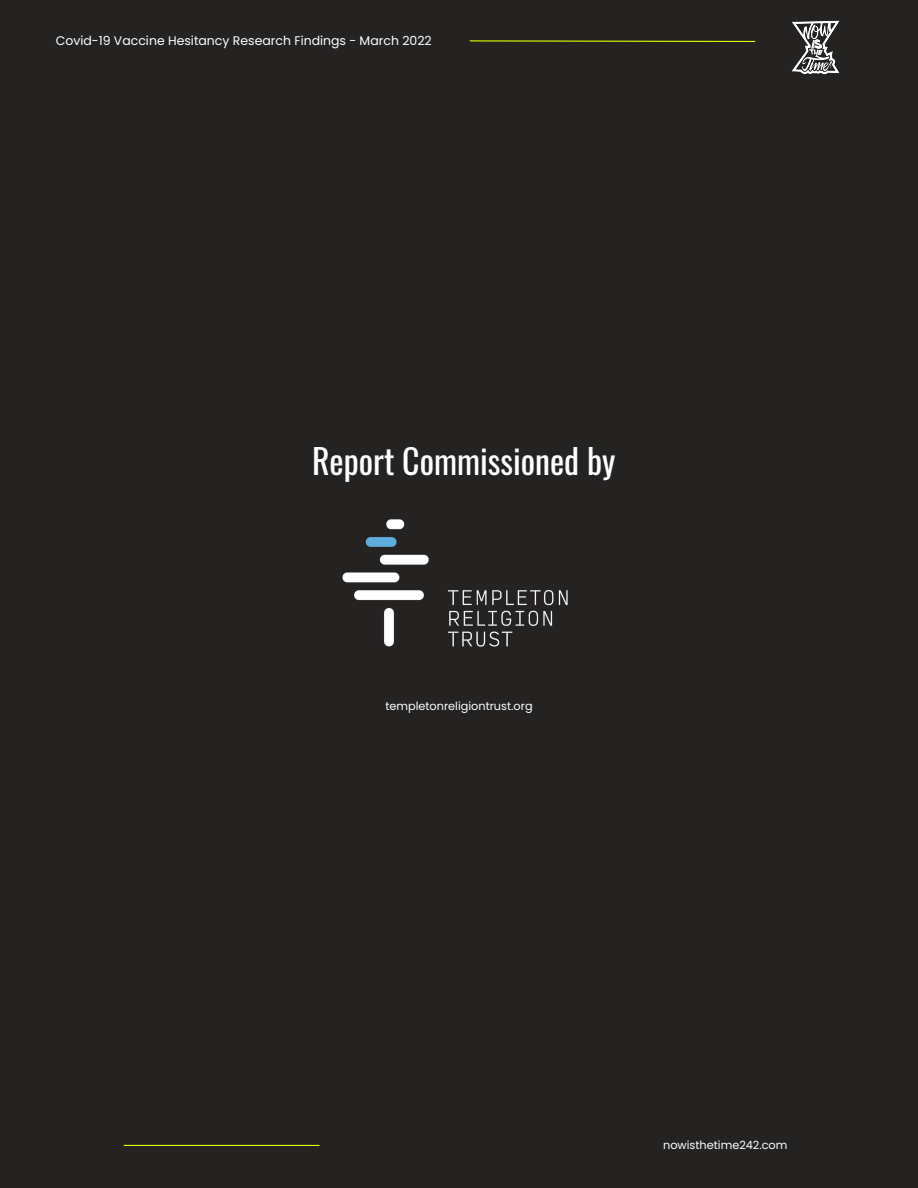
<style>
.page{position:relative;width:918px;height:1188px;background:#252222}
.page>*{position:absolute;margin:0;border:0;box-sizing:border-box;transform-origin:0 0}
.t1{font:33.75px "Oswald";color:#fff}
.t2{font:12.45px "Poppins";color:#fff}
.t3{font:11.25px "Poppins";color:#fff}
</style>
<div class="page">
<svg style="left:469px;top:40px;width:287px;height:2px"></svg>
<hr style="left:124px;top:1145px;width:196px;height:1px;background:#e0ff00">
<img style="left:342px;top:519px;width:226px;height:128px">
<img style="left:791px;top:20px;width:49px;height:55px">
<p class="t2" style="left:56px;top:31px;width:377px">Covid-19 Vaccine Hesitancy Research Findings - March 2022</p>
<p class="t1" style="left:312px;top:435px;width:305px">Report Commissioned by</p>
<p class="t3" style="left:385px;top:698px;width:149px">templetonreligiontrust.org</p>
<p class="t3" style="left:663px;top:1137px;width:126px">nowisthetime242.com</p>
</div>
